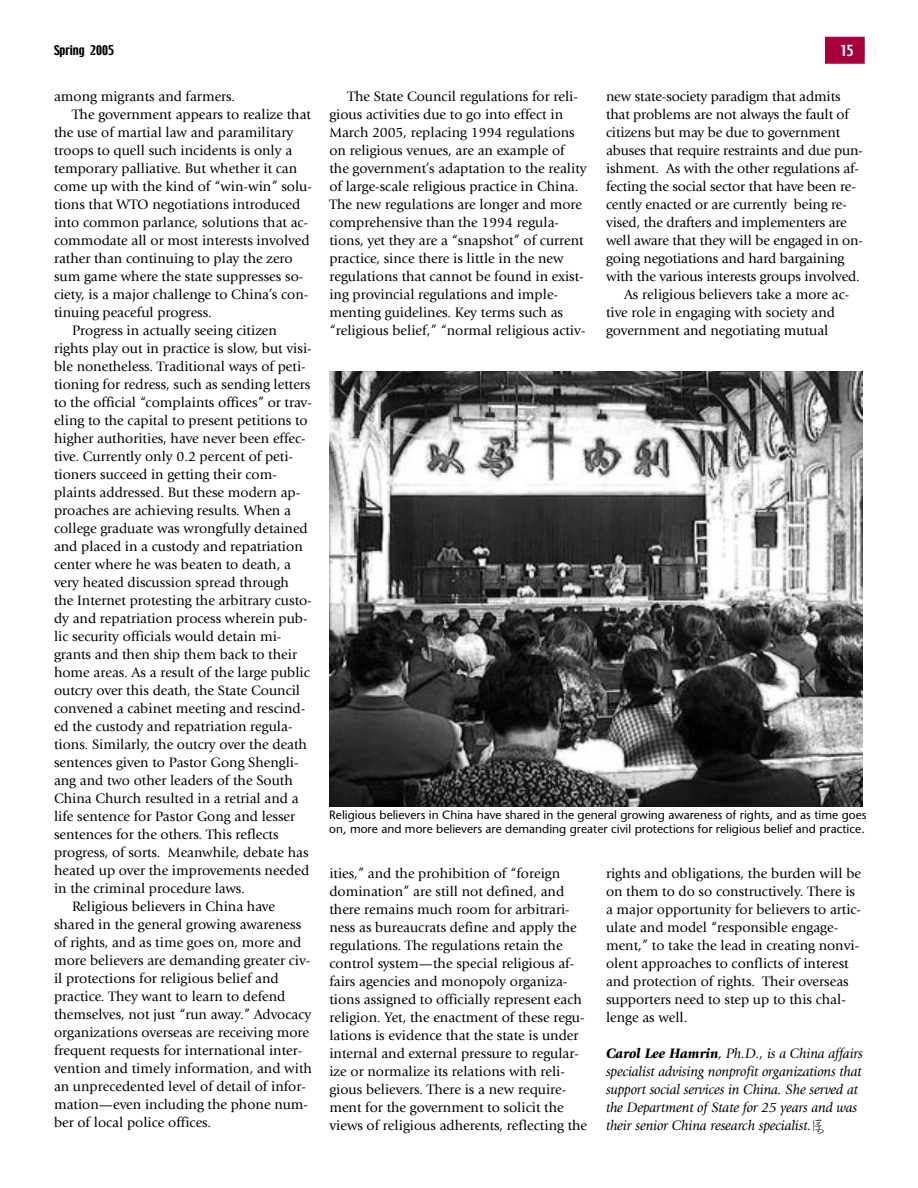
<style>
.page{position:relative;width:918px;height:1188px;background:#fff}
.page>*{position:absolute;margin:0;border:0;box-sizing:border-box;transform-origin:0 0}
.t1{font:14.25px/18px "Giovanni";color:#000}
.t2{font:italic 14.25px/18px "Giovanni";letter-spacing:-.01em;color:#000}
.t3{font:13.5px "Techno";color:#fff}
.t4{font:12px/13.5px "Stone Sans";color:#000}
.t5{font:12px "Techno";color:#000}
.s1{font-weight:900}
</style>
<div class="page">
<div style="left:826px;top:38px;width:38px;height:25px;background:#a9003d"></div>
<div style="left:825px;top:37px;width:40px;height:27px;border:2px solid #a9003d"></div>
<img style="left:329px;top:371px;width:533px;height:435px">
<svg style="left:813px;top:1120px;width:11px;height:14px"></svg>
<p class="t5" style="left:54px;top:42px;width:62px">Spring 2005</p>
<p class="t3" style="left:840px;top:41px;width:15px">15</p>
<p class="t1" style="left:54px;top:87px;width:183px">among migrants and farmers.</p>
<p class="t1" style="left:72px;top:105px;width:241px">The government appears to realize that</p>
<p class="t1" style="left:54px;top:123px;width:241px">the use of martial law and paramilitary</p>
<p class="t1" style="left:54px;top:141px;width:240px">troops to quell such incidents is only a</p>
<p class="t1" style="left:54px;top:159px;width:245px">temporary palliative. But whether it can</p>
<p class="t1" style="left:54px;top:177px;width:260px">come up with the kind of “win-win” solu-</p>
<p class="t1" style="left:54px;top:195px;width:248px">tions that WTO negotiations introduced</p>
<p class="t1" style="left:54px;top:213px;width:256px">into common parlance, solutions that ac-</p>
<p class="t1" style="left:54px;top:231px;width:257px">commodate all or most interests involved</p>
<p class="t1" style="left:54px;top:249px;width:240px">rather than continuing to play the zero</p>
<p class="t1" style="left:54px;top:267px;width:251px">sum game where the state suppresses so-</p>
<p class="t1" style="left:54px;top:285px;width:256px">ciety, is a major challenge to China’s con-</p>
<p class="t1" style="left:54px;top:303px;width:159px">tinuing peaceful progress.</p>
<p class="t1" style="left:72px;top:321px;width:207px">Progress in actually seeing citizen</p>
<p class="t1" style="left:54px;top:339px;width:259px">rights play out in practice is slow, but visi-</p>
<p class="t1" style="left:54px;top:357px;width:253px">ble nonetheless. Traditional ways of peti-</p>
<p class="t1" style="left:54px;top:375px;width:258px">tioning for redress, such as sending letters</p>
<p class="t1" style="left:54px;top:393px;width:260px">to the official “complaints offices” or trav-</p>
<p class="t1" style="left:54px;top:411px;width:255px">eling to the capital to present petitions to</p>
<p class="t1" style="left:54px;top:429px;width:253px">higher authorities, have never been effec-</p>
<p class="t1" style="left:54px;top:447px;width:241px">tive. Currently only 0.2 percent of peti-</p>
<p class="t1" style="left:54px;top:465px;width:224px">tioners succeed in getting their com-</p>
<p class="t1" style="left:54px;top:483px;width:248px">plaints addressed. But these modern ap-</p>
<p class="t1" style="left:54px;top:501px;width:238px">proaches are achieving results. When a</p>
<p class="t1" style="left:54px;top:519px;width:255px">college graduate was wrongfully detained</p>
<p class="t1" style="left:54px;top:537px;width:250px">and placed in a custody and repatriation</p>
<p class="t1" style="left:54px;top:555px;width:238px">center where he was beaten to death, a</p>
<p class="t1" style="left:54px;top:573px;width:237px">very heated discussion spread through</p>
<p class="t1" style="left:54px;top:591px;width:259px">the Internet protesting the arbitrary custo-</p>
<p class="t1" style="left:54px;top:609px;width:255px">dy and repatriation process wherein pub-</p>
<p class="t1" style="left:54px;top:627px;width:229px">lic security officials would detain mi-</p>
<p class="t1" style="left:54px;top:645px;width:245px">grants and then ship them back to their</p>
<p class="t1" style="left:54px;top:663px;width:257px">home areas. As a result of the large public</p>
<p class="t1" style="left:54px;top:681px;width:248px">outcry over this death, the State Council</p>
<p class="t1" style="left:54px;top:699px;width:253px">convened a cabinet meeting and rescind-</p>
<p class="t1" style="left:54px;top:717px;width:240px">ed the custody and repatriation regula-</p>
<p class="t1" style="left:54px;top:735px;width:255px">tions. Similarly, the outcry over the death</p>
<p class="t1" style="left:54px;top:753px;width:246px">sentences given to Pastor Gong Shengli-</p>
<p class="t1" style="left:54px;top:771px;width:240px">ang and two other leaders of the South</p>
<p class="t1" style="left:54px;top:789px;width:246px">China Church resulted in a retrial and a</p>
<p class="t1" style="left:54px;top:807px;width:243px">life sentence for Pastor Gong and lesser</p>
<p class="t1" style="left:54px;top:825px;width:226px">sentences for the others. This reflects</p>
<p class="t1" style="left:54px;top:843px;width:256px">progress, of sorts. Meanwhile, debate has</p>
<p class="t1" style="left:54px;top:861px;width:257px">heated up over the improvements needed</p>
<p class="t1" style="left:54px;top:879px;width:192px">in the criminal procedure laws.</p>
<p class="t1" style="left:72px;top:897px;width:205px">Religious believers in China have</p>
<p class="t1" style="left:54px;top:915px;width:249px">shared in the general growing awareness</p>
<p class="t1" style="left:54px;top:933px;width:249px">of rights, and as time goes on, more and</p>
<p class="t1" style="left:54px;top:951px;width:258px">more believers are demanding greater civ-</p>
<p class="t1" style="left:54px;top:969px;width:226px">il protections for religious belief and</p>
<p class="t1" style="left:54px;top:987px;width:233px">practice. They want to learn to defend</p>
<p class="t1" style="left:54px;top:1005px;width:259px">themselves, not just “run away.” Advocacy</p>
<p class="t1" style="left:54px;top:1023px;width:257px">organizations overseas are receiving more</p>
<p class="t1" style="left:54px;top:1041px;width:250px">frequent requests for international inter-</p>
<p class="t1" style="left:54px;top:1059px;width:259px">vention and timely information, and with</p>
<p class="t1" style="left:54px;top:1077px;width:253px">an unprecedented level of detail of infor-</p>
<p class="t1" style="left:54px;top:1095px;width:256px">mation—even including the phone num-</p>
<p class="t1" style="left:54px;top:1113px;width:159px">ber of local police offices.</p>
<p class="t1" style="left:329px;top:87px;width:259px;text-indent:18px">The State Council regulations for reli&shy;gious activities due to go into effect in March 2005, replacing 1994 regulations on religious venues, are an example of the government’s adaptation to the reality of large-scale religious practice in China.<br>The new regulations are longer and more comprehensive than the 1994 regula&shy;tions, yet they are a “snapshot” of current practice, since there is little in the new regulations that cannot be found in exist&shy;ing provincial regulations and imple&shy;menting guidelines. Key terms such as “religious belief,” “normal religious activ-</p>
<p class="t1" style="left:606px;top:87px;width:236px">new state-society paradigm that admits</p>
<p class="t1" style="left:606px;top:105px;width:245px">that problems are not always the fault of</p>
<p class="t1" style="left:606px;top:123px;width:236px">citizens but may be due to government</p>
<p class="t1" style="left:606px;top:141px;width:259px">abuses that require restraints and due pun-</p>
<p class="t1" style="left:606px;top:159px;width:254px">ishment. As with the other regulations af-</p>
<p class="t1" style="left:606px;top:177px;width:251px">fecting the social sector that have been re-</p>
<p class="t1" style="left:606px;top:195px;width:242px">cently enacted or are currently being re-</p>
<p class="t1" style="left:606px;top:213px;width:242px">vised, the drafters and implementers are</p>
<p class="t1" style="left:606px;top:231px;width:259px">well aware that they will be engaged in on-</p>
<p class="t1" style="left:606px;top:249px;width:240px">going negotiations and hard bargaining</p>
<p class="t1" style="left:606px;top:267px;width:255px">with the various interests groups involved.</p>
<p class="t1" style="left:624px;top:285px;width:227px">As religious believers take a more ac-</p>
<p class="t1" style="left:606px;top:303px;width:231px">tive role in engaging with society and</p>
<p class="t1" style="left:606px;top:321px;width:224px">government and negotiating mutual</p>
<p class="t4" style="left:329px;top:808px;width:539px">Religious believers in China have shared in the general growing awareness of rights, and as time goes on, more and more believers are demanding greater civil protections for religious belief and practice.</p>
<p class="t1" style="left:329px;top:865px;width:259px">ities,” and the prohibition of “foreign domination” are still not defined, and there remains much room for arbitrari&shy;ness as bureaucrats define and apply the regulations. The regulations retain the control system—the special religious af&shy;fairs agencies and monopoly organiza&shy;tions assigned to officially represent each religion. Yet, the enactment of these regu&shy;lations is evidence that the state is under internal and external pressure to regular&shy;ize or normalize its relations with reli&shy;gious believers. There is a new require&shy;ment for the government to solicit the views of religious adherents, reflecting the</p>
<p class="t1" style="left:606px;top:865px;width:257px">rights and obligations, the burden will be on them to do so constructively. There is a major opportunity for believers to artic&shy;ulate and model “responsible engage&shy;ment,” to take the lead in creating nonvi&shy;olent approaches to conflicts of interest and protection of rights. Their overseas supporters need to step up to this chal&shy;lenge as well.</p>
<p class="t2" style="left:606px;top:1045px;width:258px"><span class="s1">Carol Lee Hamrin</span>, Ph.D., is a China affairs specialist advising nonprofit organizations that support social services in China. She served at the Department of State for 25 years and was their senior China research specialist.</p>
</div>
